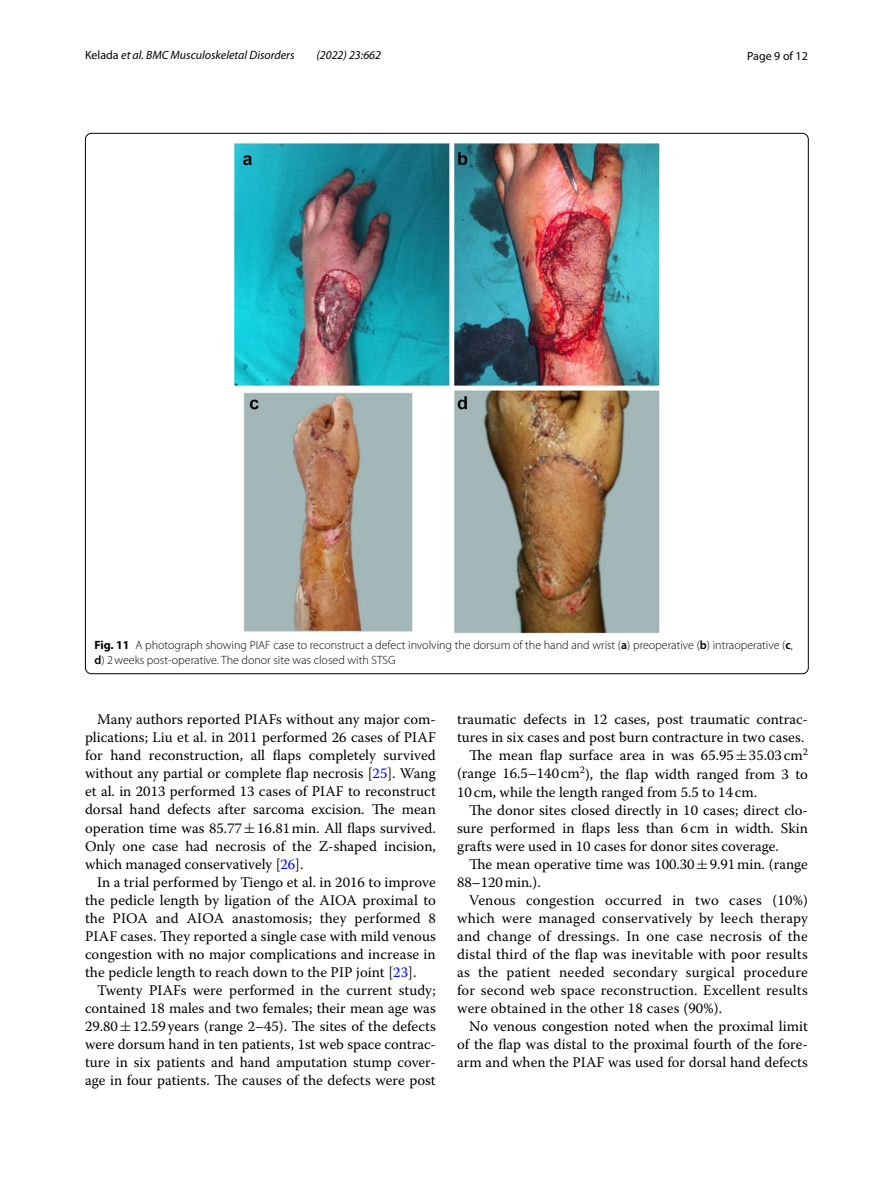
<style>
.page{position:relative;width:893px;height:1187px;background:#fff}
.page>*{position:absolute;margin:0;border:0;box-sizing:border-box;transform-origin:0 0}
.t1{font:14.7px/18px "Warnock Pro";letter-spacing:.005em;color:#000;text-align:justify}
.t2{font:300 12px/15px "Myriad Pro";color:#000}
.t3{font:italic 12px "Myriad Pro";color:#000}
.t4{font:12px "Myriad Pro";color:#000}
.s1{font-style:normal}
.s2{font-weight:700}
.s3{font-weight:600}
.s4{color:#00f}
.s5{font-family:"MTSY"}
</style>
<div class="page">
<img style="left:234px;top:142px;width:425px;height:491px">
<p class="t3" style="left:85px;top:48px;width:211px"><span class="s1">Kelada</span> et al. BMC Musculoskeletal Disorders</p>
<p class="t3" style="left:316px;top:48px;width:66px">(2022) 23:662</p>
<p class="t4" style="left:747px;top:48px;width:62px">Page 9 of 12</p>
<p class="t2" style="left:94px;top:637px;width:700px"><span class="s2">Fig. 11</span> A photograph showing PIAF case to reconstruct a defect involving the dorsum of the hand and wrist (<span class="s3">a</span>) preoperative (<span class="s3">b</span>) intraoperative (<span class="s3">c</span>, <span class="s3">d</span>) 2weeks post-operative. The donor site was closed with STSG</p>
<p class="t1" style="left:85px;top:710px;width:352px;text-indent:12px">Many authors reported PIAFs without any major com&shy;plications; Liu et al. in 2011 performed 26 cases of PIAF for hand reconstruction, all flaps completely survived without any partial or complete flap necrosis [<span class="s4">25</span>]. Wang et al. in 2013 performed 13 cases of PIAF to reconstruct dorsal hand defects after sarcoma excision. The mean operation time was 85.77<span class="s5">±</span>16.81min. All flaps survived.<br>Only one case had necrosis of the Z-shaped incision, which managed conservatively [<span class="s4">26</span>].</p>
<p class="t1" style="left:85px;top:872px;width:352px;text-indent:12px">In a trial performed by Tiengo et al. in 2016 to improve the pedicle length by ligation of the AIOA proximal to the PIOA and AIOA anastomosis; they performed 8<br>PIAF cases. They reported a single case with mild venous congestion with no major complications and increase in the pedicle length to reach down to the PIP joint [<span class="s4">23</span>].</p>
<p class="t1" style="left:85px;top:980px;width:352px;text-indent:12px">Twenty PIAFs were performed in the current study; contained 18 males and two females; their mean age was 29.80<span class="s5">±</span>12.59years (range 2–45). The sites of the defects were dorsum hand in ten patients, 1st web space contrac&shy;ture in six patients and hand amputation stump cover&shy;age in four patients. The causes of the defects were post</p>
<p class="t1" style="left:457px;top:710px;width:352px">traumatic defects in 12 cases, post traumatic contrac-</p>
<p class="t1" style="left:457px;top:728px;width:349px">tures in six cases and post burn contracture in two cases.</p>
<p class="t1" style="left:469px;top:746px;width:340px">The mean flap surface area in was 65.95<span class="s5">±</span>35.03 -cm<sup>2</sup></p>
<p class="t1" style="left:457px;top:764px;width:352px">(range 16.5–140 -cm<sup>2</sup>), the flap width ranged from 3 to</p>
<p class="t1" style="left:457px;top:782px;width:302px">10cm, while the length ranged from 5.5 to 14cm.</p>
<p class="t1" style="left:469px;top:800px;width:340px">The donor sites closed directly in 10 cases; direct clo-</p>
<p class="t1" style="left:457px;top:818px;width:352px">sure performed in flaps less than 6 cm in width. Skin</p>
<p class="t1" style="left:457px;top:836px;width:323px">grafts were used in 10 cases for donor sites coverage.</p>
<p class="t1" style="left:469px;top:854px;width:340px">The mean operative time was 100.30<span class="s5">±</span>9.91min. (range</p>
<p class="t1" style="left:457px;top:872px;width:85px">88–120min.).</p>
<p class="t1" style="left:469px;top:890px;width:340px">Venous congestion occurred in two cases (10%)</p>
<p class="t1" style="left:457px;top:908px;width:352px">which were managed conservatively by leech therapy</p>
<p class="t1" style="left:457px;top:926px;width:352px">and change of dressings. In one case necrosis of the</p>
<p class="t1" style="left:457px;top:944px;width:352px">distal third of the flap was inevitable with poor results</p>
<p class="t1" style="left:457px;top:962px;width:352px">as the patient needed secondary surgical procedure</p>
<p class="t1" style="left:457px;top:980px;width:352px">for second web space reconstruction. Excellent results</p>
<p class="t1" style="left:457px;top:998px;width:267px">were obtained in the other 18 cases (90%).</p>
<p class="t1" style="left:469px;top:1016px;width:340px">No venous congestion noted when the proximal limit</p>
<p class="t1" style="left:457px;top:1034px;width:352px">of the flap was distal to the proximal fourth of the fore-</p>
<p class="t1" style="left:457px;top:1052px;width:352px">arm and when the PIAF was used for dorsal hand defects</p>
</div>
